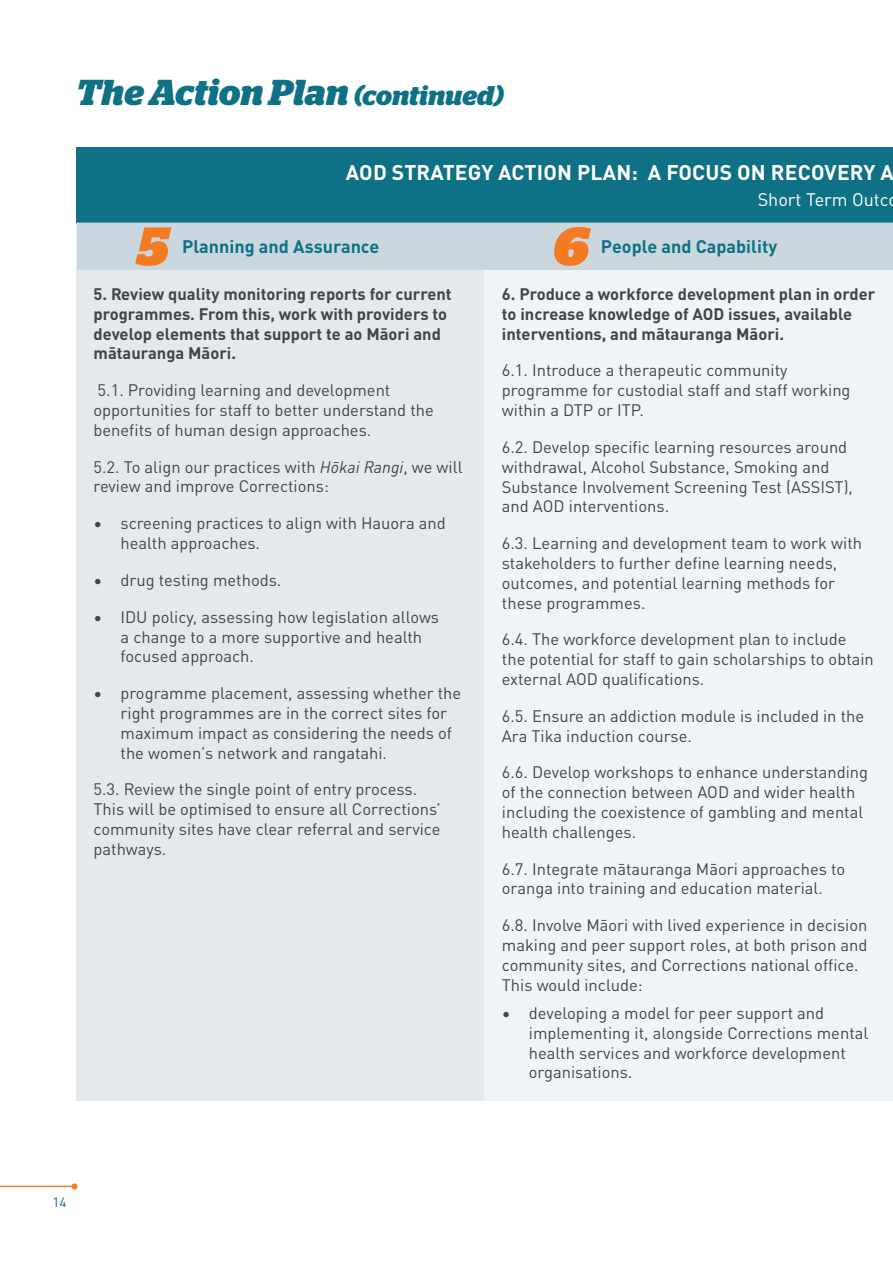
<style>
.page{position:relative;width:893px;height:1263px;background:#fff}
.page>*{position:absolute;margin:0;border:0;box-sizing:border-box;transform-origin:0 0}
.t1{font:italic 900 54px "Stag";color:#f47b21}
.t2{font:italic 700 36px "Stag";letter-spacing:.005em;color:#0f7185}
.t3{font:700 21px "DIN Pro";letter-spacing:.01em;color:#fff}
.t4{font:700 18px "DIN Pro";color:#0f7185}
.t5{font:18px "DIN Pro";color:#fff}
.t6{font:16.5px/19.8px "DIN Pro";color:#434545}
.t7{font:700 16.5px/19.8px "DIN Pro";color:#434545}
.t8{font:13.5px "DIN Pro";color:#0f7185}
.s1{font-size:27px}
.s2{font-style:italic}
</style>
<div class="page">
<hr style="left:0;top:1186px;width:74px;height:1px;background:#f47b21">
<svg style="left:71px;top:1183px;width:6px;height:6px"></svg>
<div style="left:77px;top:147px;width:816px;height:76px;background:#0f7185"></div>
<div style="left:77px;top:223px;width:816px;height:47px;background:#cad7df"></div>
<div style="left:77px;top:270px;width:408px;height:831px;background:#e3e9ed"></div>
<div style="left:485px;top:270px;width:408px;height:831px;background:#f0f4f6"></div>
<h2 class="t2" style="left:77px;top:72px;width:428px">The Action Plan <span class="s1">(continued)</span></h2>
<p class="t3" style="left:346px;top:156px;width:549px">AOD STRATEGY ACTION PLAN: A FOCUS ON RECOVERY A</p>
<p class="t5" style="left:758px;top:185px;width:132px">Short Term Outc</p>
<p class="t4" style="left:182px;top:233px;width:199px">Planning and Assurance</p>
<p class="t4" style="left:601px;top:233px;width:178px">People and Capability</p>
<p class="t7" style="left:94px;top:283px;width:360px">5. Review quality monitoring reports for current programmes. From this, work with providers to develop elements that support te ao Māori and mātauranga Māori.</p>
<p class="t6" style="left:94px;top:379px;width:342px">5.1. Providing learning and development opportunities for staff to better understand the benefits of human design approaches.</p>
<p class="t6" style="left:94px;top:456px;width:371px">5.2. To align our practices with <span class="s2">Hōkai Rangi</span>, we will review and improve Corrections:</p>
<p class="t6" style="left:121px;top:512px;width:327px;text-indent:-27px">• screening practices to align with Hauora and health approaches.</p>
<p class="t6" style="left:94px;top:569px;width:189px">• drug testing methods.</p>
<p class="t6" style="left:121px;top:606px;width:320px;text-indent:-27px">• IDU policy, assessing how legislation allows a change to a more supportive and health focused approach.</p>
<p class="t6" style="left:121px;top:682px;width:342px;text-indent:-27px">• programme placement, assessing whether the right programmes are in the correct sites for maximum impact as considering the needs of the women’s network and rangatahi.</p>
<p class="t6" style="left:94px;top:778px;width:349px">5.3. Review the single point of entry process.<br>This will be optimised to ensure all Corrections’ community sites have clear referral and service pathways.</p>
<h1 class="t1" style="left:138px;top:215px;width:32px">5</h1>
<h1 class="t1" style="left:553px;top:215px;width:37px">6</h1>
<p class="t7" style="left:502px;top:283px;width:375px">6. Produce a workforce development plan in order to increase knowledge of AOD issues, available interventions, and mātauranga Māori.</p>
<p class="t6" style="left:502px;top:360px;width:350px">6.1. Introduce a therapeutic community programme for custodial staff and staff working within a DTP or ITP.</p>
<p class="t6" style="left:502px;top:436px;width:352px">6.2. Develop specific learning resources around withdrawal, Alcohol Substance, Smoking and Substance Involvement Screening Test (ASSIST), and AOD interventions.</p>
<p class="t6" style="left:502px;top:532px;width:362px">6.3. Learning and development team to work with stakeholders to further define learning needs, outcomes, and potential learning methods for these programmes.</p>
<p class="t6" style="left:502px;top:628px;width:373px">6.4. The workforce development plan to include the potential for staff to gain scholarships to obtain external AOD qualifications.</p>
<p class="t6" style="left:502px;top:705px;width:364px">6.5. Ensure an addiction module is included in the<br>Ara Tika induction course.</p>
<p class="t6" style="left:502px;top:761px;width:368px">6.6. Develop workshops to enhance understanding of the connection between AOD and wider health including the coexistence of gambling and mental health challenges.</p>
<p class="t6" style="left:502px;top:858px;width:345px">6.7. Integrate mātauranga Māori approaches to oranga into training and education material.</p>
<p class="t6" style="left:502px;top:914px;width:367px">6.8. Involve Māori with lived experience in decision making and peer support roles, at both prison and community sites, and Corrections national office.<br>This would include:</p>
<p class="t6" style="left:529px;top:1002px;width:341px;text-indent:-27px">• developing a model for peer support and implementing it, alongside Corrections mental health services and workforce development organisations.</p>
<p class="t8" style="left:53px;top:1192px;width:16px">14</p>
</div>
